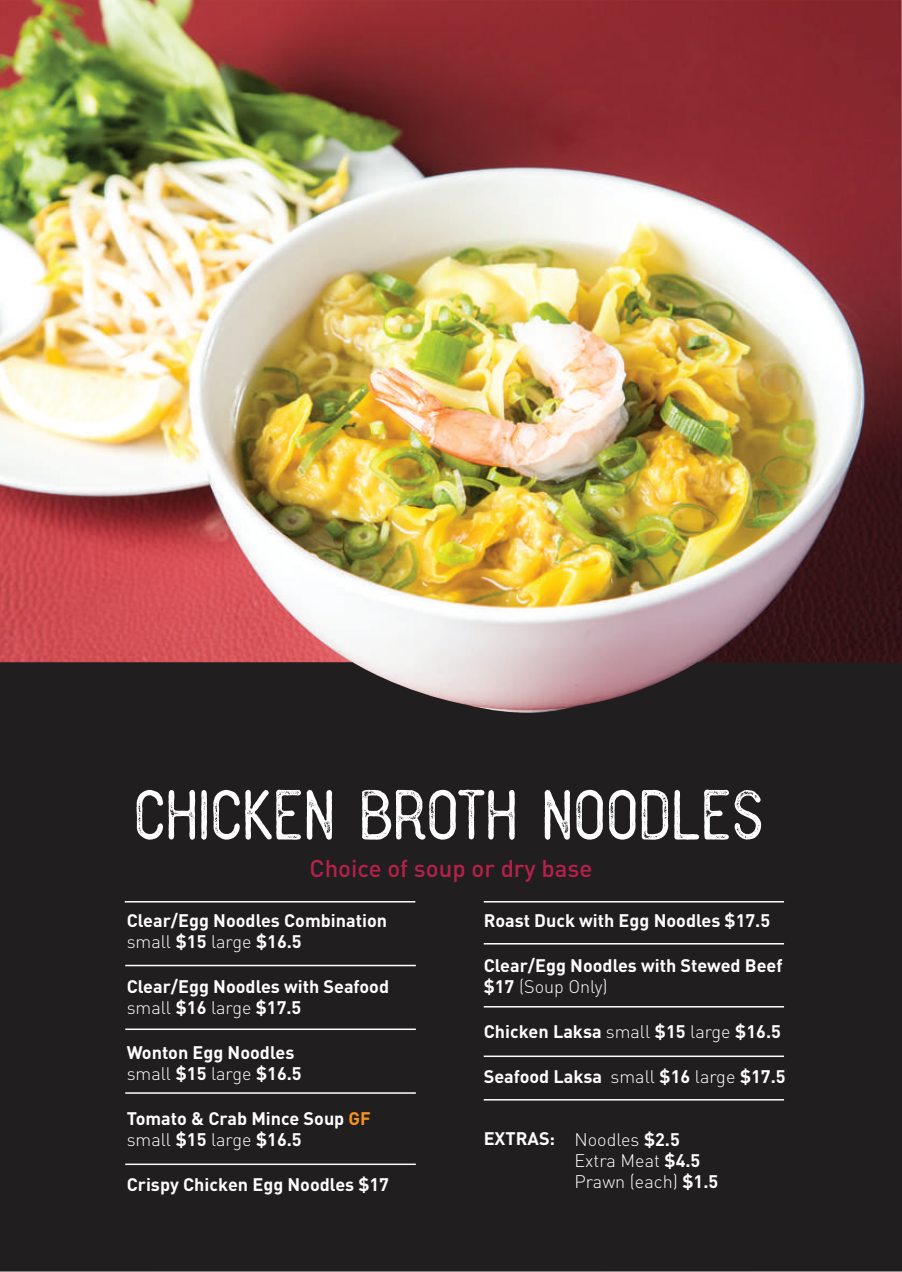
<style>
.page{position:relative;width:902px;height:1272px;background:#fff}
.page>*{position:absolute;margin:0;border:0;box-sizing:border-box;transform-origin:0 0}
.t1{font:71.1px "Alehouse Sans";letter-spacing:.035em;color:#fff}
.t2{font:500 24px "DIN";color:#b52149}
.t3{font:700 18px/21px "DIN Pro";color:#fff}
.t4{font:300 18px/21.5px "DIN Pro";color:#fff}
.s1{font-weight:300}
.s2{font-family:"DIN";color:#f7931d}
.s3{font-weight:700}
</style>
<div class="page">
<img style="left:0;top:0;width:902px;height:662px">
<div style="left:0;top:662px;width:902px;height:609px;background:#201e1f"></div>
<hr style="left:125px;top:965px;width:291px;height:1px;background:#fff">
<hr style="left:125px;top:901px;width:290px;height:1px;background:#fff">
<hr style="left:484px;top:901px;width:300px;height:1px;background:#fff">
<hr style="left:484px;top:943px;width:300px;height:1px;background:#fff">
<hr style="left:484px;top:1006px;width:300px;height:1px;background:#fff">
<hr style="left:484px;top:1055px;width:300px;height:2px;background:#fff">
<hr style="left:125px;top:1028px;width:291px;height:2px;background:#fff">
<hr style="left:125px;top:1092px;width:291px;height:2px;background:#fff">
<hr style="left:484px;top:1099px;width:300px;height:1px;background:#fff">
<hr style="left:125px;top:1163px;width:291px;height:2px;background:#fff">
<h1 class="t1" style="left:136px;top:773px;width:628px">CHICKEN BROTH NOODLES</h1>
<h2 class="t2" style="left:310px;top:853px;width:284px">Choice of soup or dry base</h2>
<p class="t3" style="left:127px;top:909px;width:262px">Clear/Egg Noodles Combination <span class="s1">small</span> $15 <span class="s1">large</span> $16.5</p>
<p class="t3" style="left:127px;top:975px;width:264px">Clear/Egg Noodles with Seafood <span class="s1">small</span> $16 <span class="s1">large</span> $17.5</p>
<p class="t3" style="left:127px;top:1041px;width:177px">Wonton Egg Noodles <span class="s1">small</span> $15 <span class="s1">large</span> $16.5</p>
<p class="t3" style="left:127px;top:1107px;width:246px">Tomato &amp; Crab Mince Soup <span class="s2">GF </span><span class="s1">small</span> $15 <span class="s1">large</span> $16.5</p>
<p class="t3" style="left:127px;top:1173px;width:264px">Crispy Chicken Egg Noodles $17</p>
<p class="t3" style="left:484px;top:909px;width:288px">Roast Duck with Egg Noodles $17.5</p>
<p class="t3" style="left:484px;top:954px;width:300px">Clear/Egg Noodles with Stewed Beef $17 <span class="s1">(Soup Only)</span></p>
<p class="t3" style="left:484px;top:1020px;width:299px">Chicken Laksa <span class="s1">small</span> $15 <span class="s1">large</span> $16.5</p>
<p class="t3" style="left:484px;top:1065px;width:303px">Seafood Laksa <span class="s1">small</span> $16 <span class="s1">large</span> $17.5</p>
<p class="t4" style="left:574px;top:1127px;width:145px;text-indent:-91px"><span class="s3">EXTRAS:</span> Noodles <span class="s3">$2.5<br></span>Extra Meat <span class="s3">$4.5<br></span>Prawn (each) <span class="s3">$1.5</span></p>
</div>
